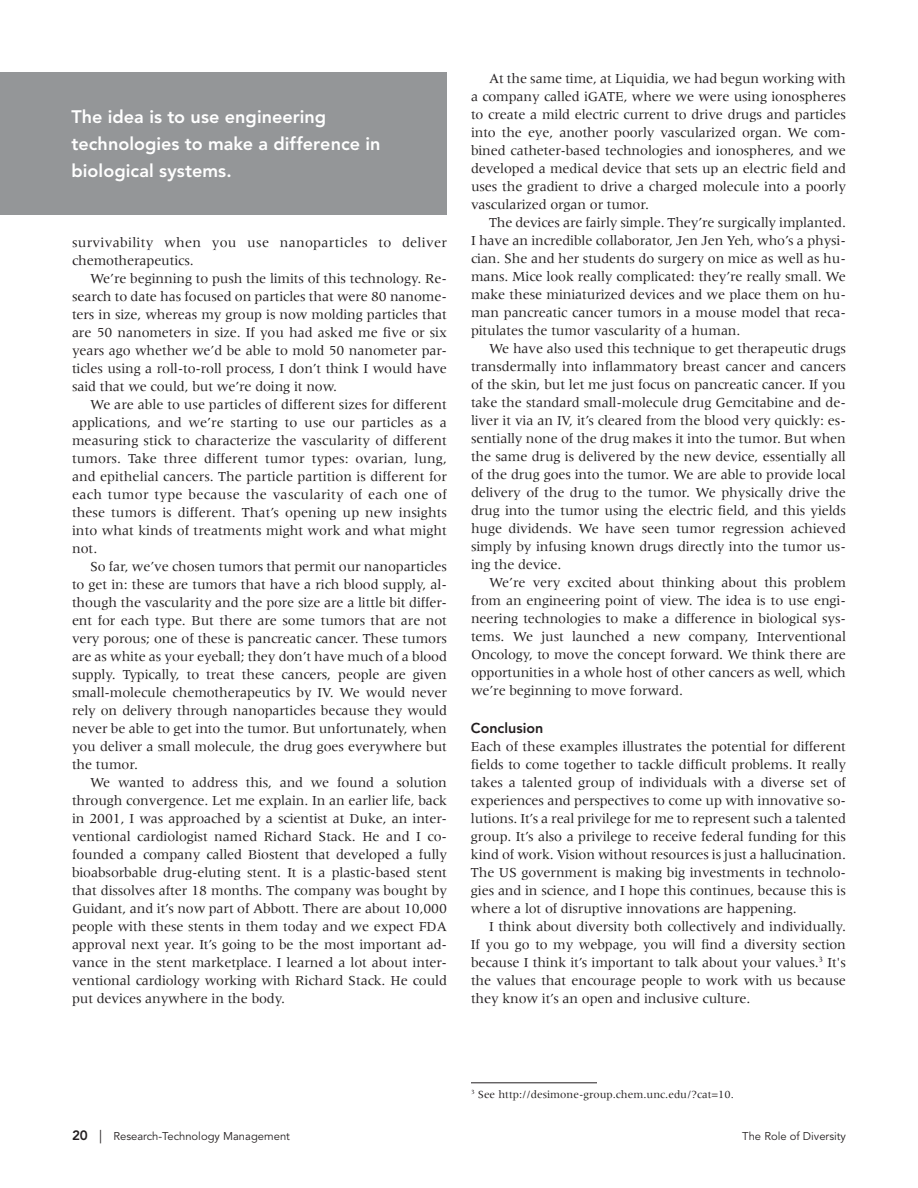
<style>
.page{position:relative;width:918px;height:1188px;background:#fff}
.page>*{position:absolute;margin:0;border:0;box-sizing:border-box;transform-origin:0 0}
.t1{font:800 18px/27px "Avenir";color:#fff}
.t2{font:14.25px/18px "Meridien";letter-spacing:-.01em;color:#231f20;text-align:justify}
.t3{font:14.25px/18px "Meridien";letter-spacing:.02em;color:#231f20}
.t4{font:800 14.25px "Avenir";color:#231f20}
.t5{font:11.25px "Avenir";color:#231f20}
.t6{font:11.25px "Meridien";color:#231f20}
.s1{font-weight:800;font-size:13.5px}
.s2{font-size:13.5px}
</style>
<div class="page">
<div style="left:0;top:72px;width:447px;height:142px;background:#949698"></div>
<hr style="left:471px;top:1083px;width:126px;height:1px;background:#231f20">
<p class="t1" style="left:72px;top:105px;width:310px">The idea is to use engineering technologies to make a difference in biological systems.</p>
<p class="t3" style="left:72px;top:234px;width:377px">survivability when you use nanoparticles to deliver chemotherapeutics.</p>
<p class="t2" style="left:72px;top:270px;width:377px;text-indent:18px">We’re beginning to push the limits of this technology. Re&shy;search to date has focused on particles that were 80 nanome&shy;ters in size, whereas my group is now molding particles that are 50 nanometers in size. If you had asked me five or six years ago whether we’d be able to mold 50 nanometer par&shy;ticles using a roll-to-roll process, I don’t think I would have said that we could, but we’re doing it now.</p>
<p class="t2" style="left:72px;top:396px;width:377px;text-indent:18px">We are able to use particles of different sizes for different applications, and we’re starting to use our particles as a measuring stick to characterize the vascularity of different tumors. Take three different tumor types: ovarian, lung, and epithelial cancers. The particle partition is different for each tumor type because the vascularity of each one of these tumors is different. That’s opening up new insights into what kinds of treatments might work and what might not.</p>
<p class="t2" style="left:72px;top:558px;width:377px;text-indent:18px">So far, we’ve chosen tumors that permit our nanoparticles to get in: these are tumors that have a rich blood supply, al&shy;though the vascularity and the pore size are a little bit differ&shy;ent for each type. But there are some tumors that are not very porous; one of these is pancreatic cancer. These tumors are as white as your eyeball; they don’t have much of a blood supply. Typically, to treat these cancers, people are given small-molecule chemotherapeutics by IV. We would never rely on delivery through nanoparticles because they would never be able to get into the tumor. But unfortunately, when you deliver a small molecule, the drug goes everywhere but the tumor.</p>
<p class="t2" style="left:72px;top:774px;width:377px;text-indent:18px">We wanted to address this, and we found a solution through convergence. Let me explain. In an earlier life, back in 2001, I was approached by a scientist at Duke, an inter&shy;ventional cardiologist named Richard Stack. He and I co&shy;founded a company called Biostent that developed a fully bioabsorbable drug-eluting stent. It is a plastic-based stent that dissolves after 18 months. The company was bought by Guidant, and it’s now part of Abbott. There are about 10,000 people with these stents in them today and we expect FDA approval next year. It’s going to be the most important ad&shy;vance in the stent marketplace. I learned a lot about inter&shy;ventional cardiology working with Richard Stack. He could put devices anywhere in the body.</p>
<p class="t2" style="left:471px;top:71px;width:377px;text-indent:18px">At the same time, at Liquidia, we had begun working with a company called iGATE, where we were using ionospheres to create a mild electric current to drive drugs and particles into the eye, another poorly vascularized organ. We com&shy;bined catheter-based technologies and ionospheres, and we developed a medical device that sets up an electric field and uses the gradient to drive a charged molecule into a poorly vascularized organ or tumor.</p>
<p class="t2" style="left:471px;top:215px;width:377px;text-indent:18px">The devices are fairly simple. They’re surgically implanted.<br>I have an incredible collaborator, Jen Jen Yeh, who’s a physi&shy;cian. She and her students do surgery on mice as well as hu&shy;mans. Mice look really complicated: they’re really small. We make these miniaturized devices and we place them on hu&shy;man pancreatic cancer tumors in a mouse model that reca&shy;pitulates the tumor vascularity of a human.</p>
<p class="t2" style="left:471px;top:341px;width:376px;text-indent:18px">We have also used this technique to get therapeutic drugs transdermally into inflammatory breast cancer and cancers of the skin, but let me just focus on pancreatic cancer. If you take the standard small-molecule drug Gemcitabine and de&shy;liver it via an IV, it’s cleared from the blood very quickly: es&shy;sentially none of the drug makes it into the tumor. But when the same drug is delivered by the new device, essentially all of the drug goes into the tumor. We are able to provide local delivery of the drug to the tumor. We physically drive the drug into the tumor using the electric field, and this yields huge dividends. We have seen tumor regression achieved simply by infusing known drugs directly into the tumor us&shy;ing the device.</p>
<p class="t2" style="left:471px;top:575px;width:377px;text-indent:18px">We’re very excited about thinking about this problem from an engineering point of view. The idea is to use engi&shy;neering technologies to make a difference in biological sys&shy;tems. We just launched a new company, Interventional Oncology, to move the concept forward. We think there are opportunities in a whole host of other cancers as well, which we’re beginning to move forward.</p>
<p class="t4" style="left:471px;top:722px;width:74px">Conclusion</p>
<p class="t2" style="left:471px;top:738px;width:377px">Each of these examples illustrates the potential for different fields to come together to tackle difficult problems. It really takes a talented group of individuals with a diverse set of experiences and perspectives to come up with innovative so&shy;lutions. It’s a real privilege for me to represent such a talented group. It’s also a privilege to receive federal funding for this kind of work. Vision without resources is just a hallucination.<br>The US government is making big investments in technolo&shy;gies and in science, and I hope this continues, because this is where a lot of disruptive innovations are happening.</p>
<p class="t2" style="left:471px;top:918px;width:377px;text-indent:18px">I think about diversity both collectively and individually.<br>If you go to my webpage, you will find a diversity section because I think it’s important to talk about your values. <sup>3</sup> It's the values that encourage people to work with us because they know it’s an open and inclusive culture.</p>
<p class="t6" style="left:471px;top:1090px;width:264px"><sup>3</sup> See http://desimone-group.chem.unc.edu/?cat=10 .</p>
<p class="t5" style="left:72px;top:1132px;width:220px"><span class="s1">20</span> <span class="s2">|</span> Research-Technology Management</p>
<p class="t5" style="left:742px;top:1132px;width:105px">The Role of Diversity</p>
</div>
